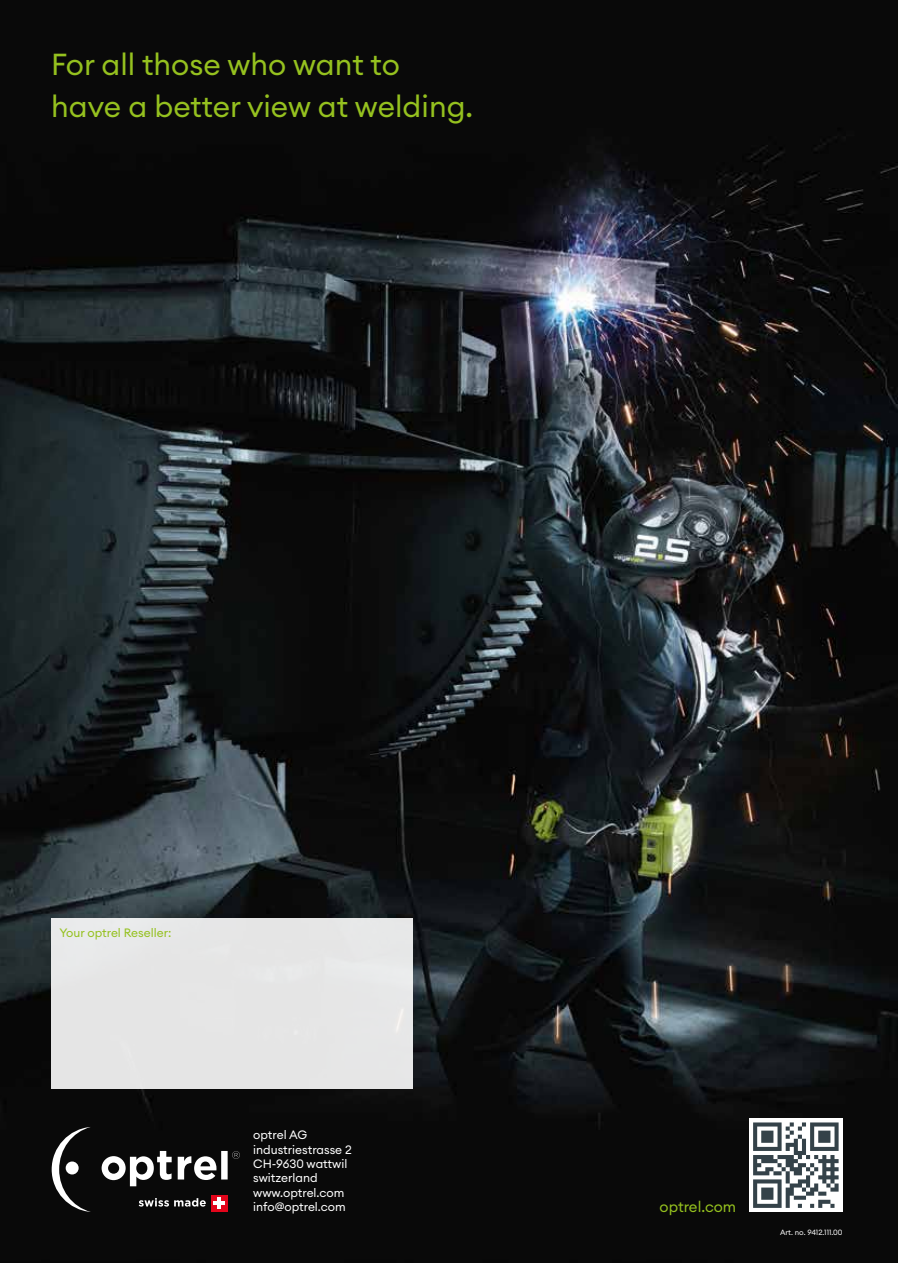
<style>
.page{position:relative;width:898px;height:1263px;background:#fff}
.page>*{position:absolute;margin:0;border:0;box-sizing:border-box;transform-origin:0 0}
.t1{font:30px/42px "Euclid Circular A";color:#95c11f}
.t2{font:15px "Euclid Circular A";color:#95c11f}
.t3{font:12px/14.4px "Euclid Circular A";color:#fff}
.t4{font:12px "Euclid Circular A";color:#95c11f}
.t5{font:7.5px "Euclid Circular A";color:#fff}
</style>
<div class="page">
<img style="left:0;top:0;width:897px;height:1263px">
<svg style="left:102px;top:1151px;width:138px;height:35px"></svg>
<svg style="left:52px;top:1127px;width:39px;height:85px;background:#343434"></svg>
<div style="left:66px;top:1161px;width:13px;height:13px;background:#fff;border-radius:50%"></div>
<svg style="left:139px;top:1198px;width:67px;height:8px"></svg>
<div style="left:211px;top:1195px;width:17px;height:16px;background:#e3051b"></div>
<hr style="left:217px;top:1197px;width:4px;height:12px;background:#fff">
<hr style="left:213px;top:1201px;width:12px;height:4px;background:#fff">
<div style="left:51px;top:918px;width:361px;height:171px;background:#e5e5e5"></div>
<div style="left:748px;top:1118px;width:94px;height:94px;background:#fff"></div>
<svg style="left:753px;top:1122px;width:85px;height:86px"></svg>
<h1 class="t1" style="left:51px;top:43px;width:423px">For all those who want to have a better view at welding.</h1>
<p class="t4" style="left:60px;top:925px;width:113px">Your optrel Reseller:</p>
<p class="t3" style="left:253px;top:1128px;width:100px">optrel AG industriestrasse 2<br>CH-9630 wattwil switzerland www.optrel.com info@optrel.com</p>
<p class="t2" style="left:659px;top:1197px;width:78px">optrel.com</p>
<p class="t5" style="left:779px;top:1227px;width:64px">Art. no. 9412.111.00</p>
</div>
